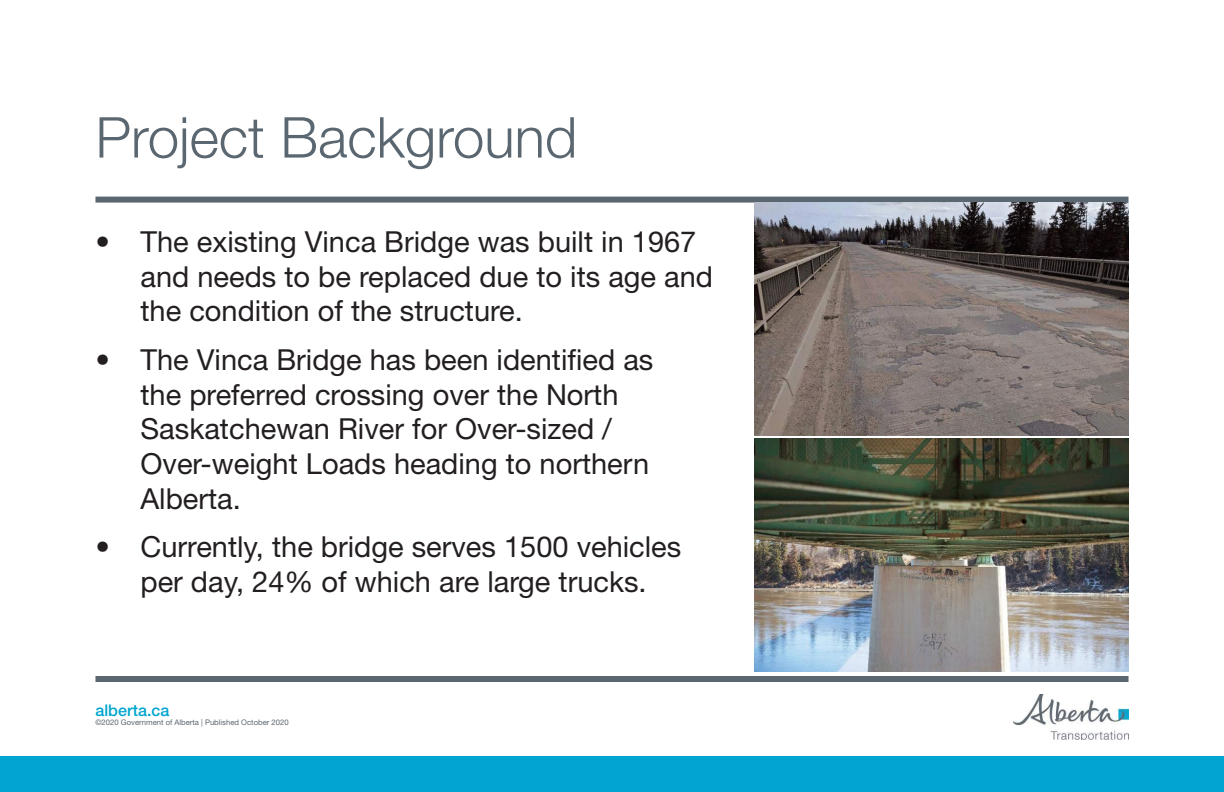
<style>
.page{position:relative;width:1224px;height:792px;background:#fff}
.page>*{position:absolute;margin:0;border:0;box-sizing:border-box;transform-origin:0 0}
.t1{font:300 56.4px "Helvetica Neue LT Std";color:#5a6670}
.t2{font:29px/34.8px "Helvetica Neue LT Std";color:#231f20}
.t3{font:500 16.1px "Helvetica Neue LT Std";color:#00a6cf}
.t4{font:7.7px "Helvetica Neue LT Std";color:#5a6670}
</style>
<div class="page">
<div style="left:0;top:756px;width:1224px;height:36px;background:#00a6cf"></div>
<img style="left:1013px;top:694px;width:116px;height:46px">
<div style="left:95px;top:676px;width:1034px;height:6px;background:#5a6670"></div>
<div style="left:95px;top:197px;width:1034px;height:6px;background:#5a6670"></div>
<img style="left:754px;top:202px;width:375px;height:234px">
<img style="left:754px;top:439px;width:375px;height:233px">
<h1 class="t1" style="left:95px;top:103px;width:483px">Project Background</h1>
<p class="t2" style="left:140px;top:224px;width:574px;text-indent:-45px">• The existing Vinca Bridge was built in 1967 and needs to be replaced due to its age and the condition of the structure.</p>
<p class="t2" style="left:140px;top:342px;width:514px;text-indent:-45px">• The Vinca Bridge has been identified as the preferred crossing over the North<br>Saskatchewan River for Over-sized /<br>Over-weight Loads heading to northern<br>Alberta.</p>
<p class="t2" style="left:95px;top:529px;width:587px;text-align:center">• Currently, the bridge serves 1500 vehicles per day, 24% of which are large trucks.</p>
<p class="t3" style="left:95px;top:701px;width:75px">alberta.ca</p>
<p class="t4" style="left:95px;top:718px;width:195px">©2020 Government of Alberta | Published October 2020</p>
</div>
